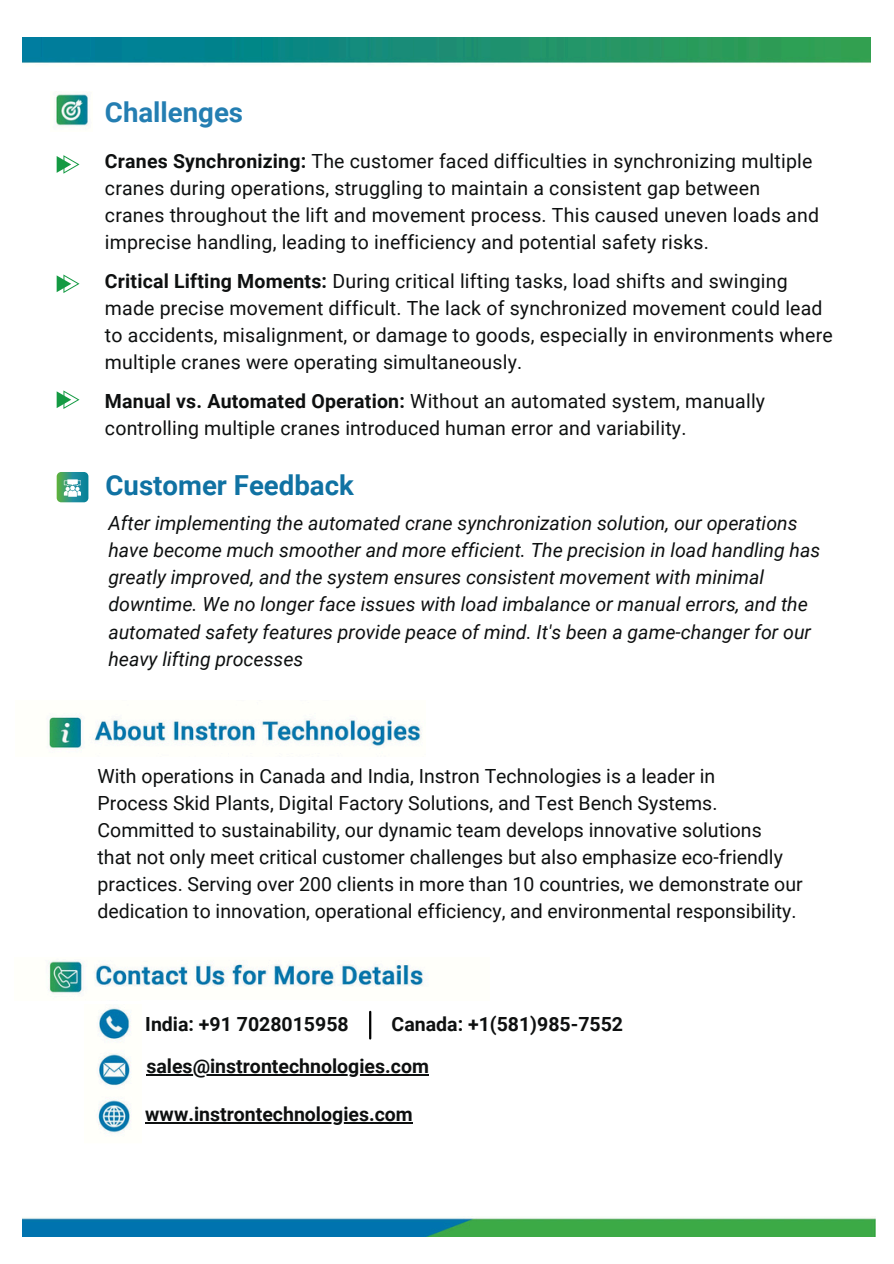
<style>
.page{position:relative;width:894px;height:1264px;background:#fff}
.page>*{position:absolute;margin:0;border:0;box-sizing:border-box;transform-origin:0 0}
.t1{font:700 27.6px "Roboto";color:#1072a3}
.t2{font:700 27.6px "Roboto";color:#247eb2}
.t3{font:19.5px/27px "Roboto";letter-spacing:.01em;color:#0e1010}
.t4{font:italic 19.5px/27px "Roboto";color:#0e1010}
.t5{font:700 19.5px "Roboto";color:#0e1010}
.s1{font-weight:700}
</style>
<div class="page">
<img style="left:22px;top:37px;width:848px;height:26px">
<img style="left:22px;top:1218px;width:853px;height:17px">
<img style="left:56px;top:92px;width:33px;height:34px">
<svg style="left:57px;top:155px;width:22px;height:18px"></svg>
<svg style="left:57px;top:274px;width:22px;height:18px"></svg>
<svg style="left:57px;top:390px;width:22px;height:18px"></svg>
<svg style="left:57px;top:472px;width:31px;height:30px"></svg>
<svg style="left:64px;top:479px;width:17px;height:17px"></svg>
<img style="left:49px;top:716px;width:373px;height:33px">
<img style="left:48px;top:960px;width:375px;height:34px">
<hr style="left:146px;top:1074px;width:283px;height:1px;background:#0e1010">
<img style="left:98px;top:1007px;width:33px;height:126px">
<hr style="left:145px;top:1122px;width:268px;height:1px;background:#0e1010">
<hr style="left:369px;top:1011px;width:2px;height:27px;background:#000">
<p class="t2" style="left:105px;top:96px;width:140px">Challenges</p>
<p class="t3" style="left:105px;top:147px;width:715px"><span class="s1">Cranes Synchronizing:</span> The customer faced difficulties in synchronizing multiple cranes during operations, struggling to maintain a consistent gap between cranes throughout the lift and movement process. This caused uneven loads and imprecise handling, leading to inefficiency and potential safety risks.</p>
<h1 class="t3" style="left:105px;top:267px;width:729px"><span class="s1">Critical Lifting Moments:</span> During critical lifting tasks, load shifts and swinging made precise movement difficult. The lack of synchronized movement could lead to accidents, misalignment, or damage to goods, especially in environments where multiple cranes were operating simultaneously.</h1>
<p class="t3" style="left:105px;top:387px;width:661px"><span class="s1">Manual vs. Automated Operation:</span> Without an automated system, manually controlling multiple cranes introduced human error and variability.</p>
<p class="t1" style="left:105px;top:469px;width:250px">Customer Feedback</p>
<p class="t4" style="left:108px;top:510px;width:713px">After implementing the automated crane synchronization solution, our operations have become much smoother and more efficient. The precision in load handling has greatly improved, and the system ensures consistent movement with minimal downtime. We no longer face issues with load imbalance or manual errors, and the automated safety features provide peace of mind. It's been a game-changer for our heavy lifting processes</p>
<p class="t3" style="left:97px;top:762px;width:619px">With operations in Canada and India, Instron Technologies is a leader in</p>
<p class="t3" style="left:97px;top:789px;width:621px">Process Skid Plants, Digital Factory Solutions, and Test Bench Systems.</p>
<p class="t3" style="left:97px;top:816px;width:665px">Committed to sustainability, our dynamic team develops innovative solutions</p>
<p class="t3" style="left:97px;top:843px;width:706px">that not only meet critical customer challenges but also emphasize eco-friendly practices. Serving over 200 clients in more than 10 countries, we demonstrate our dedication to innovation, operational efficiency, and environmental responsibility.</p>
<p class="t5" style="left:145px;top:1012px;width:205px">India: +91 7028015958</p>
<p class="t5" style="left:391px;top:1012px;width:233px">Canada: +1(581)985-7552</p>
<h1 class="t5" style="left:146px;top:1054px;width:284px">sales@instrontechnologies.com</h1>
<p class="t5" style="left:145px;top:1102px;width:269px">www.instrontechnologies.com</p>
</div>
